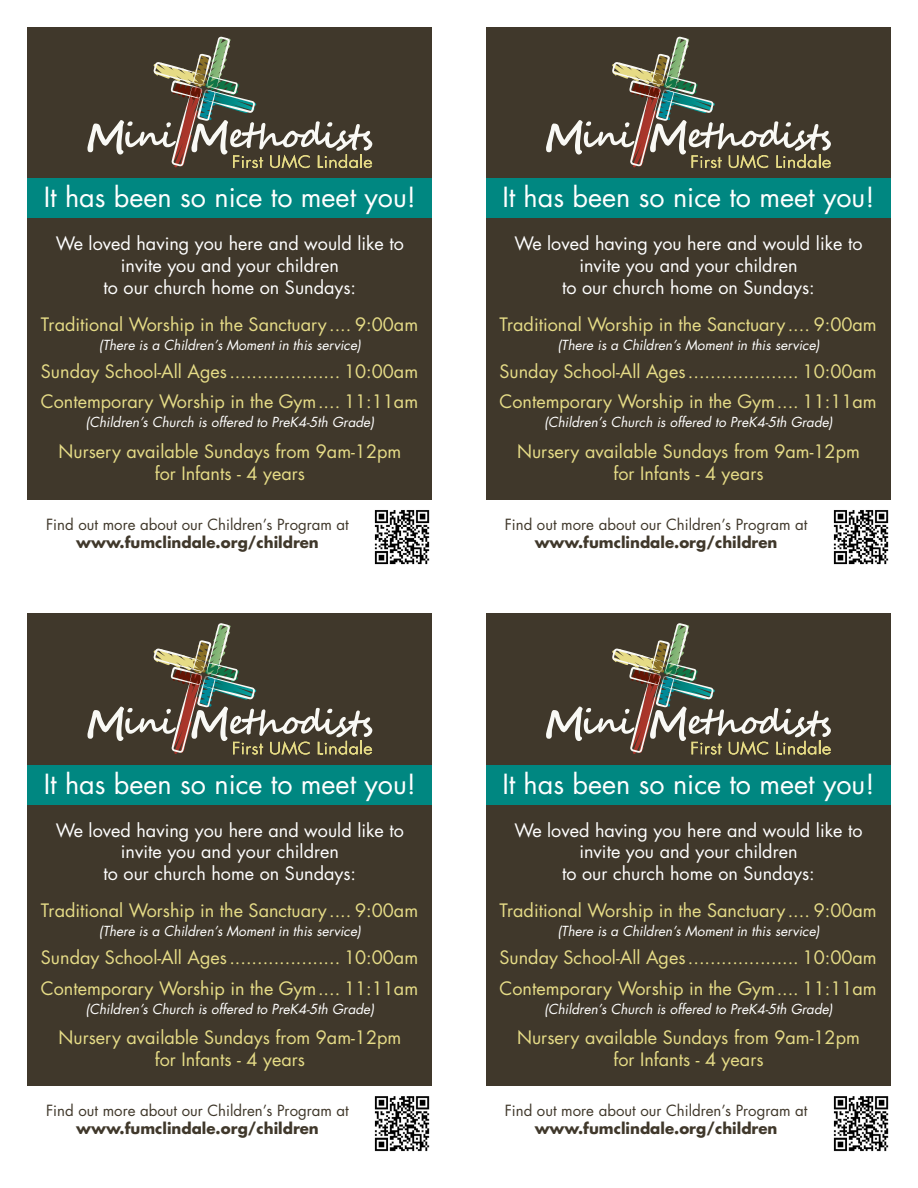
<style>
.page{position:relative;width:918px;height:1188px;background:#fff}
.page>*{position:absolute;margin:0;border:0;box-sizing:border-box;transform-origin:0 0}
.t1{font:27px "Futura Std";color:#fff}
.t2{font:18px/30.6px "Futura Std";color:#e6dc87}
.t3{font:18px/21.6px "Futura Std";color:#fff;text-align:center}
.t4{font:15px "Futura Std";color:#40382b}
.t5{font:700 15px "Futura Std";color:#40382b}
.t6{font:italic 13.5px "Futura Std";color:#fff}
</style>
<div class="page">
<div style="left:486px;top:27px;width:405px;height:473px;background:#40382b"></div>
<img style="left:833px;top:510px;width:56px;height:55px">
<svg style="left:546px;top:37px;width:285px;height:131px"></svg>
<div style="left:486px;top:179px;width:405px;height:39px;background:#008781"></div>
<div style="left:486px;top:614px;width:405px;height:472px;background:#40382b"></div>
<img style="left:833px;top:1096px;width:56px;height:56px">
<svg style="left:546px;top:623px;width:285px;height:132px"></svg>
<div style="left:486px;top:765px;width:405px;height:40px;background:#008781"></div>
<div style="left:27px;top:27px;width:405px;height:473px;background:#40382b"></div>
<img style="left:374px;top:510px;width:56px;height:55px">
<svg style="left:88px;top:37px;width:285px;height:131px"></svg>
<div style="left:27px;top:179px;width:405px;height:39px;background:#008781"></div>
<div style="left:27px;top:614px;width:405px;height:472px;background:#40382b"></div>
<img style="left:374px;top:1096px;width:56px;height:56px">
<svg style="left:88px;top:623px;width:285px;height:132px"></svg>
<div style="left:27px;top:765px;width:405px;height:40px;background:#008781"></div>
<h1 class="t1" style="left:44px;top:180px;width:374px">It has been so nice to meet you!</h1>
<p class="t3" style="left:56px;top:233px;width:349px">We loved having you here and would like to invite you and your children<br>to our church home on Sundays:</p>
<p class="t2" style="left:41px;top:309px;width:379px">Traditional Worship in the Sanctuary .... 9:00am</p>
<p class="t6" style="left:99px;top:336px;width:264px">(There is a Children’s Moment in this service)</p>
<p class="t2" style="left:41px;top:356px;width:379px">Sunday School-All Ages.................... 10:00am<br>Contemporary Worship in the Gym.... 11:11am</p>
<p class="t6" style="left:86px;top:414px;width:290px">(Children’s Church is offered to PreK4-5th Grade)</p>
<p class="t2" style="left:59px;top:441px;width:344px;line-height:21.6px;text-align:center">Nursery available Sundays from 9am-12pm for Infants - 4 years</p>
<p class="t4" style="left:46px;top:515px;width:304px">Find out more about our Children’s Program at</p>
<p class="t5" style="left:76px;top:532px;width:244px">www.fumclindale.org/children</p>
<h1 class="t1" style="left:502px;top:180px;width:374px">It has been so nice to meet you!</h1>
<p class="t3" style="left:515px;top:233px;width:349px">We loved having you here and would like to invite you and your children<br>to our church home on Sundays:</p>
<p class="t2" style="left:500px;top:309px;width:379px">Traditional Worship in the Sanctuary .... 9:00am</p>
<p class="t6" style="left:557px;top:336px;width:264px">(There is a Children’s Moment in this service)</p>
<p class="t2" style="left:500px;top:356px;width:379px">Sunday School-All Ages.................... 10:00am<br>Contemporary Worship in the Gym.... 11:11am</p>
<p class="t6" style="left:544px;top:414px;width:290px">(Children’s Church is offered to PreK4-5th Grade)</p>
<p class="t2" style="left:517px;top:441px;width:344px;line-height:21.6px;text-align:center">Nursery available Sundays from 9am-12pm for Infants - 4 years</p>
<p class="t4" style="left:505px;top:515px;width:304px">Find out more about our Children’s Program at</p>
<p class="t5" style="left:535px;top:532px;width:244px">www.fumclindale.org/children</p>
<h1 class="t1" style="left:44px;top:767px;width:374px">It has been so nice to meet you!</h1>
<p class="t3" style="left:56px;top:820px;width:349px">We loved having you here and would like to invite you and your children<br>to our church home on Sundays:</p>
<p class="t2" style="left:41px;top:896px;width:379px">Traditional Worship in the Sanctuary .... 9:00am</p>
<p class="t6" style="left:99px;top:923px;width:264px">(There is a Children’s Moment in this service)</p>
<p class="t2" style="left:41px;top:942px;width:379px">Sunday School-All Ages.................... 10:00am<br>Contemporary Worship in the Gym.... 11:11am</p>
<p class="t6" style="left:86px;top:1000px;width:290px">(Children’s Church is offered to PreK4-5th Grade)</p>
<p class="t2" style="left:59px;top:1027px;width:344px;line-height:21.6px;text-align:center">Nursery available Sundays from 9am-12pm for Infants - 4 years</p>
<p class="t4" style="left:46px;top:1101px;width:304px">Find out more about our Children’s Program at</p>
<p class="t5" style="left:76px;top:1119px;width:244px">www.fumclindale.org/children</p>
<h1 class="t1" style="left:502px;top:767px;width:374px">It has been so nice to meet you!</h1>
<p class="t3" style="left:515px;top:820px;width:349px">We loved having you here and would like to invite you and your children<br>to our church home on Sundays:</p>
<p class="t2" style="left:500px;top:896px;width:379px">Traditional Worship in the Sanctuary .... 9:00am</p>
<p class="t6" style="left:557px;top:923px;width:264px">(There is a Children’s Moment in this service)</p>
<p class="t2" style="left:500px;top:942px;width:379px">Sunday School-All Ages.................... 10:00am<br>Contemporary Worship in the Gym.... 11:11am</p>
<p class="t6" style="left:544px;top:1000px;width:290px">(Children’s Church is offered to PreK4-5th Grade)</p>
<p class="t2" style="left:517px;top:1027px;width:344px;line-height:21.6px;text-align:center">Nursery available Sundays from 9am-12pm for Infants - 4 years</p>
<p class="t4" style="left:505px;top:1101px;width:304px">Find out more about our Children’s Program at</p>
<p class="t5" style="left:535px;top:1119px;width:244px">www.fumclindale.org/children</p>
</div>
